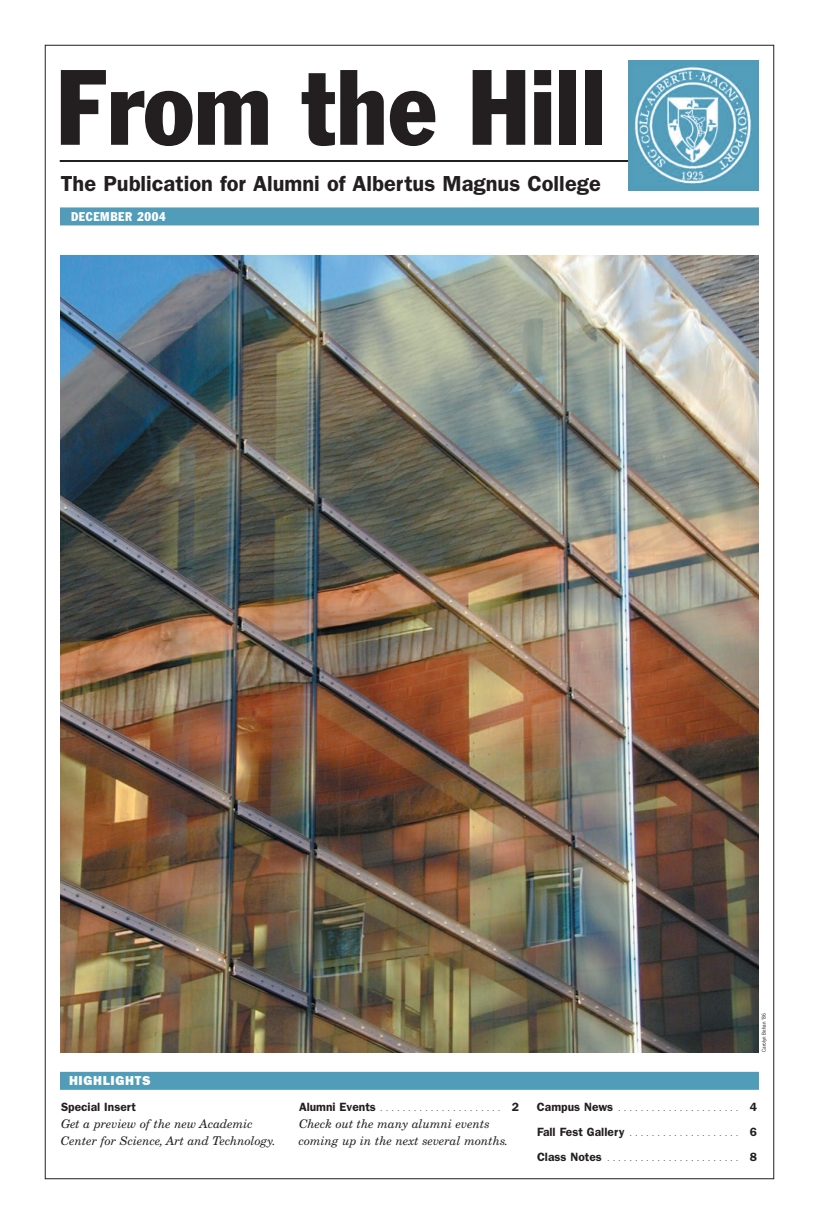
<style>
.page{position:relative;width:819px;height:1224px;background:#fff}
.page>*{position:absolute;margin:0;border:0;box-sizing:border-box;transform-origin:0 0}
.t1{font:condensed 105px "Franklin Gothic";color:#231f20}
.t2{font:600 21.8px "Franklin Gothic";color:#231f20}
.t3{font:800 13px "Franklin Gothic";letter-spacing:.06em;color:#fff}
.t4{font:condensed 12.5px "Franklin Gothic";letter-spacing:.055em;color:#fff}
.t5{font:italic 12px/17px "New Century Schlbk";color:#231f20}
.t6{font:600 12px "Franklin Gothic";color:#231f20}
.t7{font:8px "Times Ten";color:#231f20}
.t8{font:5px "News Gothic";color:#231f20}
.s1{font-family:"Franklin Gothic";font-weight:600;font-size:12px}
</style>
<div class="page">
<div style="left:60px;top:1072px;width:699px;height:18px;background:#509cb9"></div>
<div style="left:60px;top:207px;width:699px;height:18px;background:#509cb9"></div>
<hr style="left:60px;top:160px;width:691px;height:2px;background:#231f20">
<div style="left:628px;top:60px;width:131px;height:131px;background:#509cb9"></div>
<img style="left:635px;top:65px;width:116px;height:119px">
<img style="left:60px;top:255px;width:699px;height:798px">
<h1 class="t1" style="left:56px;top:70px;width:551px">From the Hill</h1>
<h2 class="t2" style="left:61px;top:176px;width:542px">The Publication for Alumni of Albertus Magnus College</h2>
<h3 class="t4" style="left:71px;top:212px;width:96px">DECEMBER 2004</h3>
<h3 class="t3" style="left:69px;top:1076px;width:83px">HIGHLIGHTS</h3>
<h3 class="t6" style="left:61px;top:1103px;width:77px">Special Insert</h3>
<h3 class="t5" style="left:61px;top:1117px;width:216px">Get a preview of the new Academic<br>Center for Science, Art and Technology.</h3>
<p class="t8" style="left:761px;top:1052px;width:40px;rotate:-90deg">Carolyn Behan ’86</p>
<p class="t7" style="left:299px;top:1106px;width:222px"><span class="s1">Alumni Events</span> . . . . . . . . . . . . . . . . . . . . . . <span class="s1">2</span></p>
<h3 class="t5" style="left:299px;top:1117px;width:211px">Check out the many alumni events coming up in the next several months.</h3>
<p class="t7" style="left:537px;top:1105px;width:222px"><span class="s1">Campus News</span> . . . . . . . . . . . . . . . . . . . . . . <span class="s1">4</span></p>
<p class="t7" style="left:537px;top:1130px;width:222px"><span class="s1">Fall Fest Gallery</span> . . . . . . . . . . . . . . . . . . . . <span class="s1">6</span></p>
<p class="t7" style="left:537px;top:1155px;width:222px"><span class="s1">Class Notes</span> . . . . . . . . . . . . . . . . . . . . . . . . <span class="s1">8</span></p>
</div>
